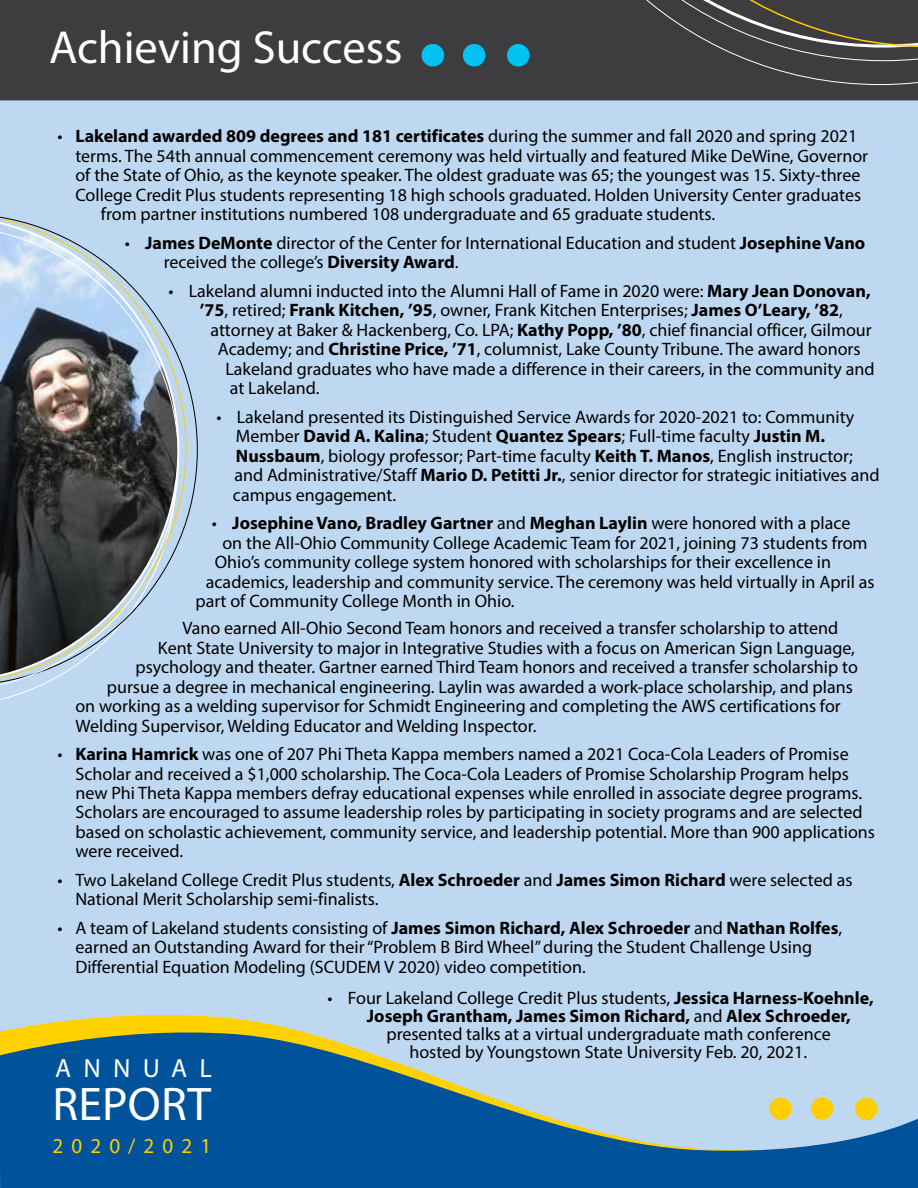
<style>
.page{position:relative;width:918px;height:1188px;background:#fff}
.page>*{position:absolute;margin:0;border:0;box-sizing:border-box;transform-origin:0 0}
.t1{font:47.4px "Myriad Pro";letter-spacing:.005em;color:#fff}
.t2{font:46.5px "Myriad Pro";color:#fff}
.t3{font:26.4px "Myriad Pro";color:#fff}
.t4{font:21.3px "Myriad Pro";letter-spacing:.385em;color:#ffcd00}
.t5{font:18px/19.5px "Myriad Pro";color:#000}
.t6{font:700 18px "Myriad Pro";color:#000}
.s1{font-weight:400}
.s2{font-weight:700}
</style>
<div class="page">
<div style="left:0;top:0;width:917px;height:107px;background:#3d3c3e"></div>
<div style="left:0;top:101px;width:918px;height:1076px;background:#bfd8f1"></div>
<svg style="left:179px;top:357px;width:19px;height:185px"></svg>
<div style="left:507px;top:44px;width:23px;height:23px;background:#00c2f3;border-radius:50%"></div>
<div style="left:463px;top:44px;width:22px;height:23px;background:#00c2f3;border-radius:50%"></div>
<div style="left:422px;top:44px;width:22px;height:23px;background:#00c2f3;border-radius:50%"></div>
<svg style="left:516px;top:0;width:402px;height:85px"></svg>
<svg style="left:0;top:226px;width:179px;height:466px"></svg>
<svg style="left:0;top:1015px;width:918px;height:173px"></svg>
<h2 class="t2" style="left:49px;top:19px;width:355px">Achieving Success</h2>
<p class="t6" style="left:57px;top:124px;width:802px"><span class="s1">•</span> Lakeland awarded 809 degrees and 181 certificates <span class="s1">during the summer and fall 2020 and spring 2021</span></p>
<p class="t5" style="left:75px;top:146px;width:794px">terms. The 54th annual commencement ceremony was held virtually and featured Mike DeWine, Governor</p>
<p class="t5" style="left:75px;top:165px;width:786px">of the State of Ohio, as the keynote speaker. The oldest graduate was 65; the youngest was 15. Sixty-three</p>
<p class="t5" style="left:75px;top:185px;width:787px">College Credit Plus students representing 18 high schools graduated. Holden University Center graduates</p>
<p class="t5" style="left:101px;top:204px;width:616px">from partner institutions numbered 108 undergraduate and 65 graduate students.</p>
<p class="t5" style="left:164px;top:233px;width:703px;text-indent:-39px">• <span class="s2">James DeMonte</span> director of the Center for International Education and student <span class="s2">Josephine Vano </span>received the college’s <span class="s2">Diversity Award</span>.</p>
<p class="t5" style="left:168px;top:281px;width:704px">• Lakeland alumni inducted into the Alumni Hall of Fame in 2020 were: <span class="s2">Mary Jean Donovan,</span></p>
<p class="t5" style="left:200px;top:300px;width:645px"><span class="s2">’75</span>, retired; <span class="s2">Frank Kitchen, ’95</span>, owner, Frank Kitchen Enterprises; <span class="s2">James O’Leary, ’82</span>,</p>
<p class="t5" style="left:210px;top:320px;width:663px">attorney at Baker &amp; Hackenberg, Co. LPA; <span class="s2">Kathy Popp, ’80</span>, chief financial officer, Gilmour</p>
<p class="t5" style="left:218px;top:339px;width:644px">Academy; and <span class="s2">Christine Price, ’71</span>, columnist, Lake County Tribune. The award honors</p>
<p class="t5" style="left:225px;top:359px;width:651px">Lakeland graduates who have made a difference in their careers, in the community and</p>
<p class="t5" style="left:230px;top:378px;width:91px">at Lakeland.</p>
<p class="t5" style="left:233px;top:407px;width:648px;text-indent:-17px">• Lakeland presented its Distinguished Service Awards for 2020-2021 to: Community Member <span class="s2">David A. Kalina</span>; Student <span class="s2">Quantez Spears</span>; Full-time faculty <span class="s2">Justin M.<br>Nussbaum</span>, biology professor; Part-time faculty <span class="s2">Keith T. Manos</span>, English instructor; and Administrative/Staff <span class="s2">Mario D. Petitti Jr.</span>, senior director for strategic initiatives and campus engagement.</p>
<p class="t6" style="left:212px;top:511px;width:640px"><span class="s1">•</span> Josephine Vano, Bradley Gartner <span class="s1">and</span> Meghan Laylin <span class="s1">were honored with a place</span></p>
<p class="t5" style="left:222px;top:532px;width:647px">on the All-Ohio Community College Academic Team for 2021, joining 73 students from</p>
<p class="t5" style="left:215px;top:552px;width:618px">Ohio’s community college system honored with scholarships for their excellence in</p>
<p class="t5" style="left:206px;top:571px;width:670px">academics, leadership and community service. The ceremony was held virtually in April as</p>
<p class="t5" style="left:195px;top:591px;width:321px">part of Community College Month in Ohio.</p>
<p class="t5" style="left:182px;top:618px;width:657px">Vano earned All-Ohio Second Team honors and received a transfer scholarship to attend</p>
<p class="t5" style="left:158px;top:637px;width:699px">Kent State University to major in Integrative Studies with a focus on American Sign Language,</p>
<p class="t5" style="left:135px;top:657px;width:724px">psychology and theater. Gartner earned Third Team honors and received a transfer scholarship to</p>
<p class="t5" style="left:107px;top:676px;width:747px">pursue a degree in mechanical engineering. Laylin was awarded a work-place scholarship, and plans</p>
<p class="t5" style="left:75px;top:696px;width:767px">on working as a welding supervisor for Schmidt Engineering and completing the AWS certifications for</p>
<p class="t5" style="left:75px;top:715px;width:462px">Welding Supervisor, Welding Educator and Welding Inspector.</p>
<p class="t5" style="left:75px;top:744px;width:801px;text-indent:-18px">• <span class="s2">Karina Hamrick</span> was one of 207 Phi Theta Kappa members named a 2021 Coca-Cola Leaders of Promise Scholar and received a $1,000 scholarship. The Coca-Cola Leaders of Promise Scholarship Program helps new Phi Theta Kappa members defray educational expenses while enrolled in associate degree programs.<br>Scholars are encouraged to assume leadership roles by participating in society programs and are selected based on scholastic achievement, community service, and leadership potential. More than 900 applications were received.</p>
<p class="t5" style="left:75px;top:870px;width:779px;text-indent:-18px">• Two Lakeland College Credit Plus students, <span class="s2">Alex Schroeder</span> and <span class="s2">James Simon Richard</span> were selected as<br>National Merit Scholarship semi-finalists.</p>
<p class="t5" style="left:75px;top:918px;width:768px;text-indent:-18px">• A team of Lakeland students consisting of <span class="s2">James Simon Richard, Alex Schroeder</span> and <span class="s2">Nathan Rolfes</span>, earned an Outstanding Award for their “Problem B Bird Wheel” during the Student Challenge Using<br>Differential Equation Modeling (SCUDEM V 2020) video competition.</p>
<p class="t5" style="left:328px;top:988px;width:548px">• Four Lakeland College Credit Plus students, <span class="s2">Jessica Harness-Koehnle,</span></p>
<p class="t6" style="left:367px;top:1005px;width:485px">Joseph Grantham, James Simon Richard, <span class="s1">and</span> Alex Schroeder,</p>
<p class="t5" style="left:386px;top:1024px;width:446px">presented talks at a virtual undergraduate math conference</p>
<p class="t5" style="left:409px;top:1042px;width:399px">hosted by Youngstown State University Feb. 20, 2021.</p>
<h1 class="t1" style="left:52px;top:1075px;width:160px">REPORT</h1>
<p class="t4" style="left:52px;top:1133px;width:160px">2020/2021</p>
<h3 class="t3" style="left:55px;top:1052px;width:159px">ANNUAL</h3>
</div>
